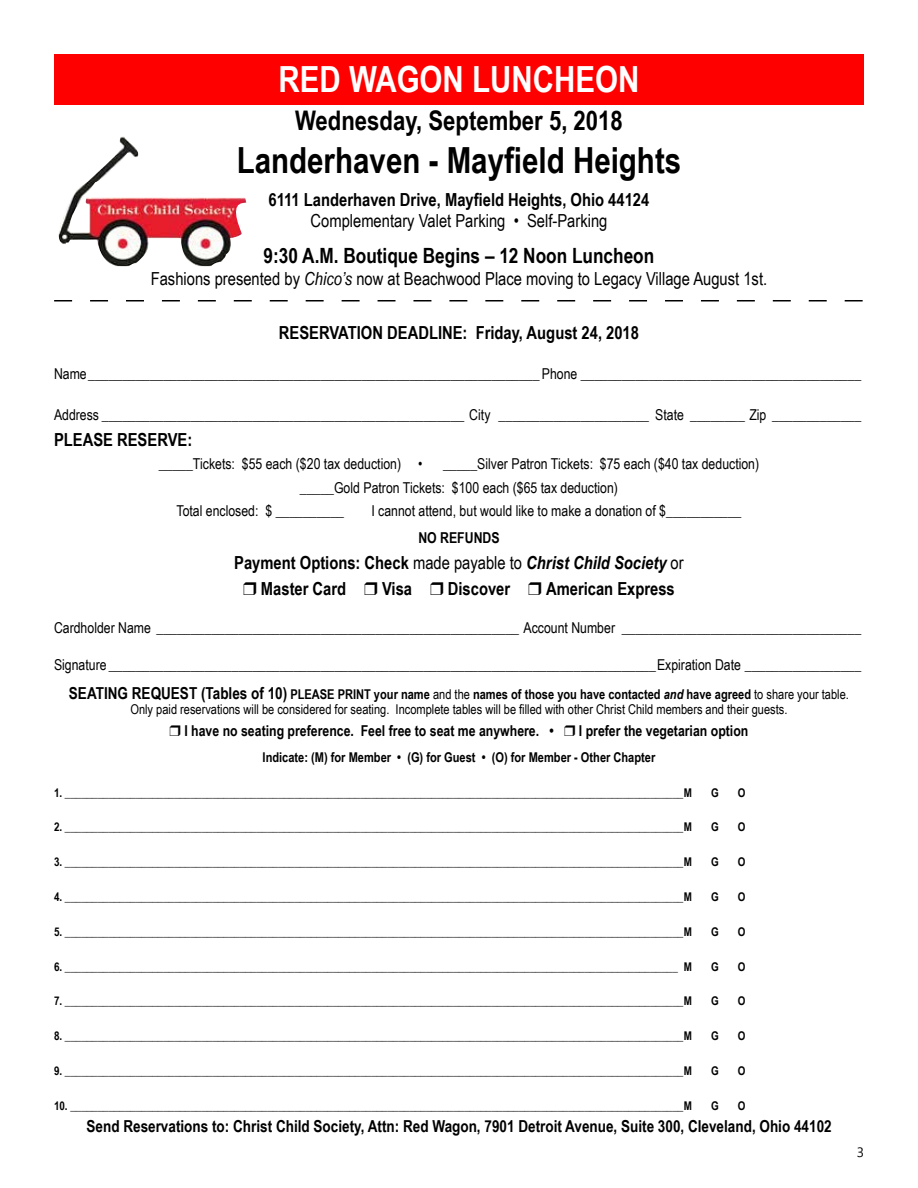
<style>
.page{position:relative;width:918px;height:1188px;background:#fff}
.page>*{position:absolute;margin:0;border:0;box-sizing:border-box;transform-origin:0 0}
.t1{font:700 36px "Arial Narrow";color:#000}
.t2{font:700 36px "Arial Narrow";color:#fff}
.t3{font:700 27px "Arial Narrow";color:#000}
.t4{font:700 21px "Arial Narrow";color:#000}
.t5{font:700 18px/26.4px "Arial Narrow";color:#000}
.t6{font:18px "Arial Narrow";color:#000}
.t7{font:700 16.5px "Arial Narrow";color:#000}
.t8{font:15px "Arial Narrow";color:#000}
.t9{font:700 15px "Arial Narrow";color:#000}
.t10{font:13.5px/15px "Arial Narrow";color:#000;text-align:center}
.t11{font:700 13.5px "Arial Narrow";color:#000}
.t12{font:13.5px "Segoe UI";color:#000}
.t13{font:700 12px "Arial Narrow";color:#000}
.s1{font-style:italic}
.s2{font-weight:400}
.s3{font-weight:700;font-size:16.5px}
.s4{font-weight:700}
.s5{font-weight:700;font-style:italic}
</style>
<div class="page">
<div style="left:54px;top:54px;width:810px;height:51px;background:#f00"></div>
<img style="left:58px;top:137px;width:188px;height:129px">
<svg style="left:54px;top:300px;width:809px;height:1px"></svg>
<h1 class="t2" style="left:279px;top:52px;width:362px">RED WAGON LUNCHEON</h1>
<h2 class="t3" style="left:295px;top:100px;width:329px">Wednesday, September 5, 2018</h2>
<h1 class="t1" style="left:237px;top:133px;width:446px">Landerhaven - Mayfield Heights</h1>
<h3 class="t5" style="left:269px;top:185px;width:382px">6111 Landerhaven Drive, Mayfield Heights, Ohio 44124</h3>
<h3 class="t6" style="left:311px;top:208px;width:298px">Complementary Valet Parking • Self-Parking</h3>
<h3 class="t4" style="left:264px;top:240px;width:392px">9:30 A.M. Boutique Begins – 12 Noon Luncheon</h3>
<h3 class="t6" style="left:151px;top:265px;width:618px">Fashions presented by <span class="s1">Chico’s</span> now at Beachwood Place moving to Legacy Village August 1st.</h3>
<h3 class="t5" style="left:279px;top:318px;width:362px">RESERVATION DEADLINE: Friday, August 24, 2018</h3>
<p class="t8" style="left:54px;top:363px;width:809px">Name__________________________________________________________________ Phone _________________________________________</p>
<p class="t8" style="left:54px;top:403px;width:809px">Address _____________________________________________________ City ______________________ State ________ Zip _____________</p>
<h3 class="t5" style="left:54px;top:426px;width:140px">PLEASE RESERVE:</h3>
<p class="t8" style="left:159px;top:453px;width:265px">_____Tickets: $55 each ($20 tax deduction) •</p>
<p class="t8" style="left:443px;top:453px;width:318px">_____Silver Patron Tickets: $75 each ($40 tax deduction)</p>
<p class="t8" style="left:300px;top:477px;width:320px">_____Gold Patron Tickets: $100 each ($65 tax deduction)</p>
<p class="t8" style="left:177px;top:500px;width:169px">Total enclosed: $ __________</p>
<p class="t8" style="left:371px;top:500px;width:371px">I cannot attend, but would like to make a donation of $___________</p>
<p class="t9" style="left:418px;top:526px;width:83px">NO REFUNDS</p>
<h3 class="t5" style="left:261px;top:549px;width:424px;text-indent:-27px">Payment Options: Check <span class="s2">made payable to</span> <span class="s1">Christ Child Society</span> <span class="s2">or<br></span>Master Card</h3>
<h3 class="t5" style="left:382px;top:575px;width:32px">Visa</h3>
<h3 class="t5" style="left:448px;top:575px;width:64px">Discover</h3>
<h3 class="t5" style="left:546px;top:575px;width:130px">American Express</h3>
<p class="t8" style="left:54px;top:617px;width:809px">Cardholder Name _____________________________________________________ Account Number ___________________________________</p>
<p class="t8" style="left:54px;top:654px;width:809px">Signature ________________________________________________________________________________Expiration Date _________________</p>
<p class="t10" style="left:69px;top:686px;width:782px"><span class="s3">SEATING REQUEST (Tables of 10)</span> <span class="s4">PLEASE PRINT your name</span> and the <span class="s4">names of those you have contacted</span> <span class="s5">and</span> <span class="s4">have agreed</span> to share your table.<br>Only paid reservations will be considered for seating. Incomplete tables will be filled with other Christ Child members and their guests.</p>
<p class="t9" style="left:184px;top:719px;width:371px">I have no seating preference. Feel free to seat me anywhere. •</p>
<p class="t9" style="left:579px;top:719px;width:171px">I prefer the vegetarian option</p>
<p class="t11" style="left:263px;top:747px;width:394px">Indicate: (M) for Member • (G) for Guest • (O) for Member - Other Chapter</p>
<p class="t13" style="left:54px;top:783px;width:639px">1. _________________________________________________________________________________________________________________M</p>
<p class="t13" style="left:711px;top:783px;width:9px">G</p>
<p class="t13" style="left:738px;top:783px;width:9px">O</p>
<p class="t13" style="left:54px;top:818px;width:639px">2. _________________________________________________________________________________________________________________M</p>
<p class="t13" style="left:711px;top:818px;width:9px">G</p>
<p class="t13" style="left:738px;top:818px;width:9px">O</p>
<p class="t13" style="left:54px;top:853px;width:639px">3. _________________________________________________________________________________________________________________M</p>
<p class="t13" style="left:711px;top:853px;width:9px">G</p>
<p class="t13" style="left:738px;top:853px;width:9px">O</p>
<p class="t13" style="left:54px;top:888px;width:639px">4. _________________________________________________________________________________________________________________M</p>
<p class="t13" style="left:711px;top:888px;width:9px">G</p>
<p class="t13" style="left:738px;top:888px;width:9px">O</p>
<p class="t13" style="left:54px;top:923px;width:639px">5. _________________________________________________________________________________________________________________M</p>
<p class="t13" style="left:711px;top:923px;width:9px">G</p>
<p class="t13" style="left:738px;top:923px;width:9px">O</p>
<p class="t13" style="left:54px;top:957px;width:639px">6. ________________________________________________________________________________________________________________ M</p>
<p class="t13" style="left:711px;top:957px;width:9px">G</p>
<p class="t13" style="left:738px;top:957px;width:9px">O</p>
<p class="t13" style="left:54px;top:992px;width:639px">7. _________________________________________________________________________________________________________________M</p>
<p class="t13" style="left:711px;top:992px;width:9px">G</p>
<p class="t13" style="left:738px;top:992px;width:9px">O</p>
<p class="t13" style="left:54px;top:1027px;width:639px">8. _________________________________________________________________________________________________________________M</p>
<p class="t13" style="left:711px;top:1027px;width:9px">G</p>
<p class="t13" style="left:738px;top:1027px;width:9px">O</p>
<p class="t13" style="left:54px;top:1062px;width:639px">9. _________________________________________________________________________________________________________________M</p>
<p class="t13" style="left:711px;top:1062px;width:9px">G</p>
<p class="t13" style="left:738px;top:1062px;width:9px">O</p>
<p class="t13" style="left:54px;top:1097px;width:639px">10. ________________________________________________________________________________________________________________M</p>
<p class="t13" style="left:711px;top:1097px;width:9px">G</p>
<p class="t13" style="left:738px;top:1097px;width:9px">O</p>
<h3 class="t7" style="left:87px;top:1113px;width:747px">Send Reservations to: Christ Child Society, Attn: Red Wagon, 7901 Detroit Avenue, Suite 300, Cleveland, Ohio 44102</h3>
<p class="t12" style="left:857px;top:1143px;width:9px">3</p>
</div>
